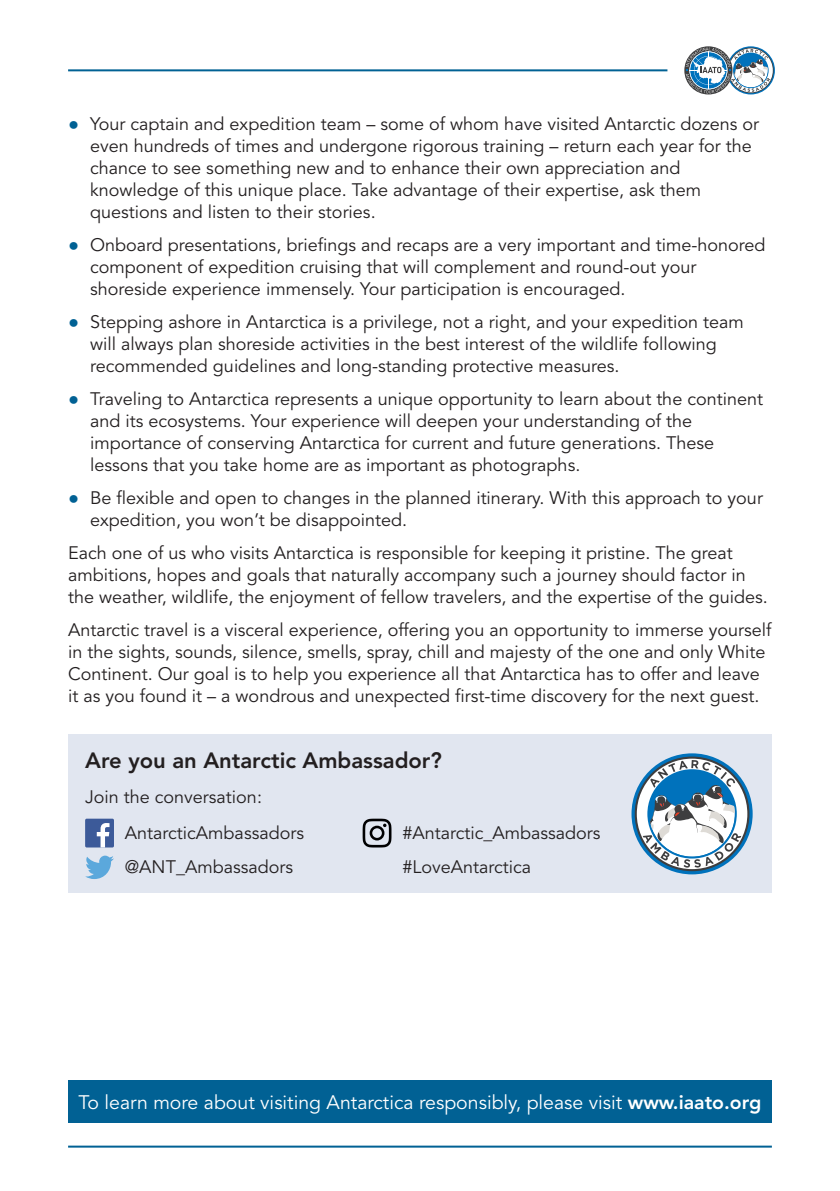
<style>
.page{position:relative;width:840px;height:1191px;background:#fff}
.page>*{position:absolute;margin:0;border:0;box-sizing:border-box;transform-origin:0 0}
.t1{font:800 22px "Avenir LT Std";color:#231f20}
.t2{font:19.4px "Avenir LT Std";color:#fff}
.t3{font:18px/22px "Avenir LT Std";color:#231f20}
.s1{font-family:"Arial";color:#016194}
.s2{font-weight:800}
</style>
<div class="page">
<hr style="left:68px;top:1145px;width:703px;height:2px;background:#016194">
<div style="left:68px;top:1080px;width:703px;height:43px;background:#016194"></div>
<div style="left:68px;top:734px;width:703px;height:159px;background:#e1e6f0"></div>
<div style="left:85px;top:818px;width:29px;height:29px;background:#3c5a99;border-radius:2px"></div>
<svg style="left:97px;top:823px;width:12px;height:24px"></svg>
<svg style="left:85px;top:855px;width:29px;height:24px"></svg>
<svg style="left:362px;top:818px;width:29px;height:29px"></svg>
<svg style="left:631px;top:753px;width:121px;height:121px"></svg>
<svg style="left:634px;top:756px;width:115px;height:115px"></svg>
<svg style="left:636px;top:758px;width:111px;height:111px"></svg>
<svg style="left:642px;top:760px;width:99px;height:107px;background:#9db8ca"></svg>
<hr style="left:68px;top:69px;width:599px;height:2px;background:#016194">
<svg style="left:726px;top:46px;width:48px;height:48px"></svg>
<div style="left:728px;top:48px;width:44px;height:44px;background:#fff;border-radius:50%"></div>
<svg style="left:685px;top:47px;width:85px;height:46px"></svg>
<p class="t3" style="left:90px;top:113px;width:670px;text-indent:-22px"><span class="s1">●</span> Your captain and expedition team – some of whom have visited Antarctic dozens or even hundreds of times and undergone rigorous training – return each year for the chance to see something new and to enhance their own appreciation and knowledge of this unique place. Take advantage of their expertise, ask them questions and listen to their stories.</p>
<p class="t3" style="left:90px;top:234px;width:676px;text-indent:-22px"><span class="s1">●</span> Onboard presentations, briefings and recaps are a very important and time-honored component of expedition cruising that will complement and round-out your shoreside experience immensely. Your participation is encouraged.</p>
<p class="t3" style="left:90px;top:311px;width:654px;text-indent:-22px"><span class="s1">●</span> Stepping ashore in Antarctica is a privilege, not a right, and your expedition team will always plan shoreside activities in the best interest of the wildlife following recommended guidelines and long-standing protective measures.</p>
<p class="t3" style="left:90px;top:388px;width:674px;text-indent:-22px"><span class="s1">●</span> Traveling to Antarctica represents a unique opportunity to learn about the continent and its ecosystems. Your experience will deepen your understanding of the importance of conserving Antarctica for current and future generations. These lessons that you take home are as important as photographs.</p>
<p class="t3" style="left:90px;top:487px;width:674px;text-indent:-22px"><span class="s1">●</span> Be flexible and open to changes in the planned itinerary. With this approach to your expedition, you won’t be disappointed.</p>
<p class="t3" style="left:68px;top:542px;width:700px">Each one of us who visits Antarctica is responsible for keeping it pristine. The great ambitions, hopes and goals that naturally accompany such a journey should factor in the weather, wildlife, the enjoyment of fellow travelers, and the expertise of the guides.</p>
<p class="t3" style="left:68px;top:619px;width:704px">Antarctic travel is a visceral experience, offering you an opportunity to immerse yourself in the sights, sounds, silence, smells, spray, chill and majesty of the one and only White Continent. Our goal is to help you experience all that Antarctica has to offer and leave it as you found it – a wondrous and unexpected first-time discovery for the next guest.</p>
<p class="t1" style="left:85px;top:747px;width:358px">Are you an Antarctic Ambassador?</p>
<p class="t3" style="left:125px;top:778px;width:180px;line-height:36.8px;text-indent:-40px">Join the conversation:<br>AntarcticAmbassadors</p>
<p class="t3" style="left:125px;top:856px;width:170px">@ANT_Ambassadors</p>
<p class="t3" style="left:402px;top:816px;width:200px;line-height:34px">#Antarctic_Ambassadors #LoveAntarctica</p>
<p class="t2" style="left:79px;top:1091px;width:684px">To learn more about visiting Antarctica responsibly, please visit <span class="s2">www.iaato.org</span></p>
</div>
